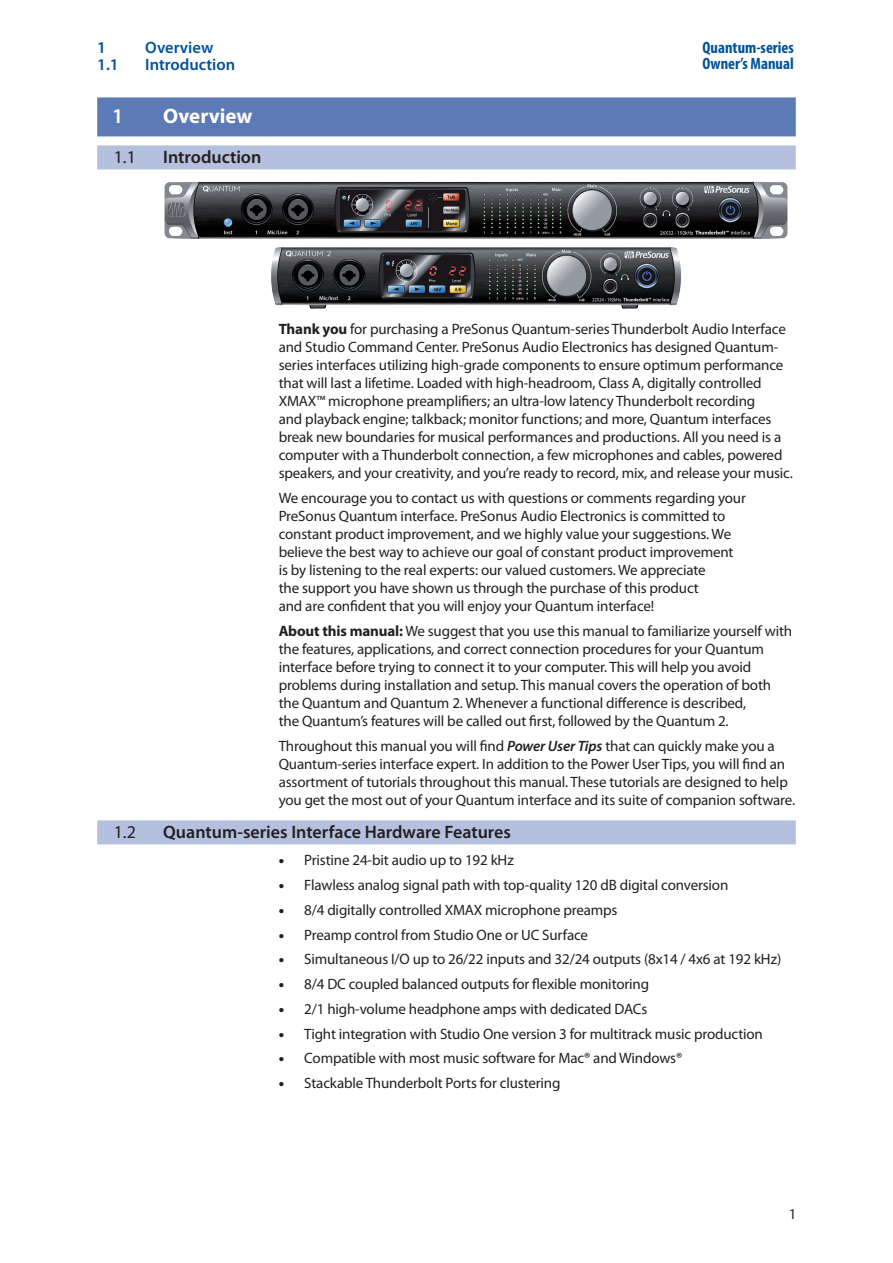
<style>
.page{position:relative;width:893px;height:1263px;background:#fff}
.page>*{position:absolute;margin:0;border:0;box-sizing:border-box;transform-origin:0 0}
.N_0_Chapter_Head{font:700 21px "Myriad Pro";color:#fff}
.N_0_Chapter_Head-2{font:600 21px "Myriad Pro";color:#fff}
._0_N_Section_Head{font:600 18px "Myriad Pro";color:#231f20}
._0_N_Section_Head-2{font:18px "Myriad Pro";color:#231f20}
.t1{font:700 condensed 16.5px/16.5px "Myriad Pro";color:#01529b}
.Section_Sub_Titles_L{font:600 16.5px "Myriad Pro";color:#01529b}
.Body_L1{font:15px/18px "Myriad Pro";letter-spacing:-.01em;color:#231f20}
.s1{font-weight:700}
.s2{font-weight:600;font-style:italic}
.s3{font-weight:900}
</style>
<div class="page">
<div style="left:97px;top:97px;width:699px;height:39px;background:#5b7ab6"></div>
<div style="left:97px;top:145px;width:699px;height:24px;background:#b5bfde"></div>
<div style="left:97px;top:820px;width:699px;height:24px;background:#b5bfde"></div>
<img style="left:164px;top:181px;width:624px;height:58px">
<img style="left:271px;top:247px;width:410px;height:62px">
<p class="Section_Sub_Titles_L" style="left:97px;top:39px;width:10px">1</p>
<p class="Section_Sub_Titles_L" style="left:145px;top:39px;width:70px">Overview</p>
<p class="Section_Sub_Titles_L" style="left:97px;top:55px;width:23px">1.1</p>
<p class="Section_Sub_Titles_L" style="left:145px;top:55px;width:92px">Introduction</p>
<p class="N_0_Chapter_Head-2" style="left:112px;top:104px;width:13px">1</p>
<p class="N_0_Chapter_Head" style="left:163px;top:104px;width:91px">Overview</p>
<p class="_0_N_Section_Head-2" style="left:114px;top:147px;width:24px">1.1</p>
<p class="_0_N_Section_Head" style="left:163px;top:147px;width:100px">Introduction</p>
<p class="t1" style="left:702px;top:39px;width:93px">Quantum-series<br>Owner’s Manual</p>
<p class="Body_L1" style="left:279px;top:321px;width:516px"><span class="s1">Thank you</span> for purchasing a PreSonus Quantum-series Thunderbolt Audio Interface and Studio Command Center. PreSonus Audio Electronics has designed Quantum&shy;series interfaces utilizing high-grade components to ensure optimum performance that will last a lifetime. Loaded with high-headroom, Class A, digitally controlled XMAX™ microphone preamplifiers; an ultra-low latency Thunderbolt recording<br>and playback engine; talkback; monitor functions; and more, Quantum interfaces break new boundaries for musical performances and productions. All you need is a computer with a Thunderbolt connection, a few microphones and cables, powered speakers, and your creativity, and you’re ready to record, mix, and release your music.</p>
<p class="Body_L1" style="left:279px;top:489px;width:469px">We encourage you to contact us with questions or comments regarding your PreSonus Quantum interface. PreSonus Audio Electronics is committed to constant product improvement, and we highly value your suggestions. We believe the best way to achieve our goal of constant product improvement is by listening to the real experts: our valued customers. We appreciate<br>the support you have shown us through the purchase of this product<br>and are confident that you will enjoy your Quantum interface!</p>
<p class="Body_L1" style="left:279px;top:622px;width:515px"><span class="s1">About this manual:</span> We suggest that you use this manual to familiarize yourself with the features, applications, and correct connection procedures for your Quantum interface before trying to connect it to your computer. This will help you avoid problems during installation and setup. This manual covers the operation of both the Quantum and Quantum 2. Whenever a functional difference is described,<br>the Quantum’s features will be called out first, followed by the Quantum 2.</p>
<p class="Body_L1" style="left:279px;top:737px;width:518px">Throughout this manual you will find <span class="s2">Power User Tips</span> that can quickly make you a Quantum-series interface expert. In addition to the Power User Tips, you will find an assortment of tutorials throughout this manual. These tutorials are designed to help you get the most out of your Quantum interface and its suite of companion software.</p>
<p class="_0_N_Section_Head-2" style="left:114px;top:822px;width:24px">1.2</p>
<p class="_0_N_Section_Head" style="left:163px;top:822px;width:349px">Quantum-series Interface Hardware Features</p>
<p class="Body_L1" style="left:279px;top:852px;width:237px"><span class="s3">•</span> Pristine 24-bit audio up to 192 kHz</p>
<p class="Body_L1" style="left:279px;top:876px;width:451px"><span class="s3">•</span> Flawless analog signal path with top-quality 120 dB digital conversion</p>
<p class="Body_L1" style="left:279px;top:901px;width:340px"><span class="s3">•</span> 8/4 digitally controlled XMAX microphone preamps</p>
<p class="Body_L1" style="left:279px;top:926px;width:311px"><span class="s3">•</span> Preamp control from Studio One or UC Surface</p>
<p class="Body_L1" style="left:279px;top:951px;width:504px"><span class="s3">•</span> Simultaneous I/O up to 26/22 inputs and 32/24 outputs (8x14 / 4x6 at 192 kHz)</p>
<p class="Body_L1" style="left:279px;top:975px;width:372px"><span class="s3">•</span> 8/4 DC coupled balanced outputs for flexible monitoring</p>
<p class="Body_L1" style="left:279px;top:1000px;width:370px"><span class="s3">•</span> 2/1 high-volume headphone amps with dedicated DACs</p>
<p class="Body_L1" style="left:279px;top:1025px;width:486px"><span class="s3">•</span> Tight integration with Studio One version 3 for multitrack music production</p>
<p class="Body_L1" style="left:279px;top:1050px;width:405px"><span class="s3">•</span> Compatible with most music software for Mac® and Windows®</p>
<p class="Body_L1" style="left:279px;top:1074px;width:283px"><span class="s3">•</span> Stackable Thunderbolt Ports for clustering</p>
<p class="Body_L1" style="left:789px;top:1205px;width:9px">1</p>
</div>
